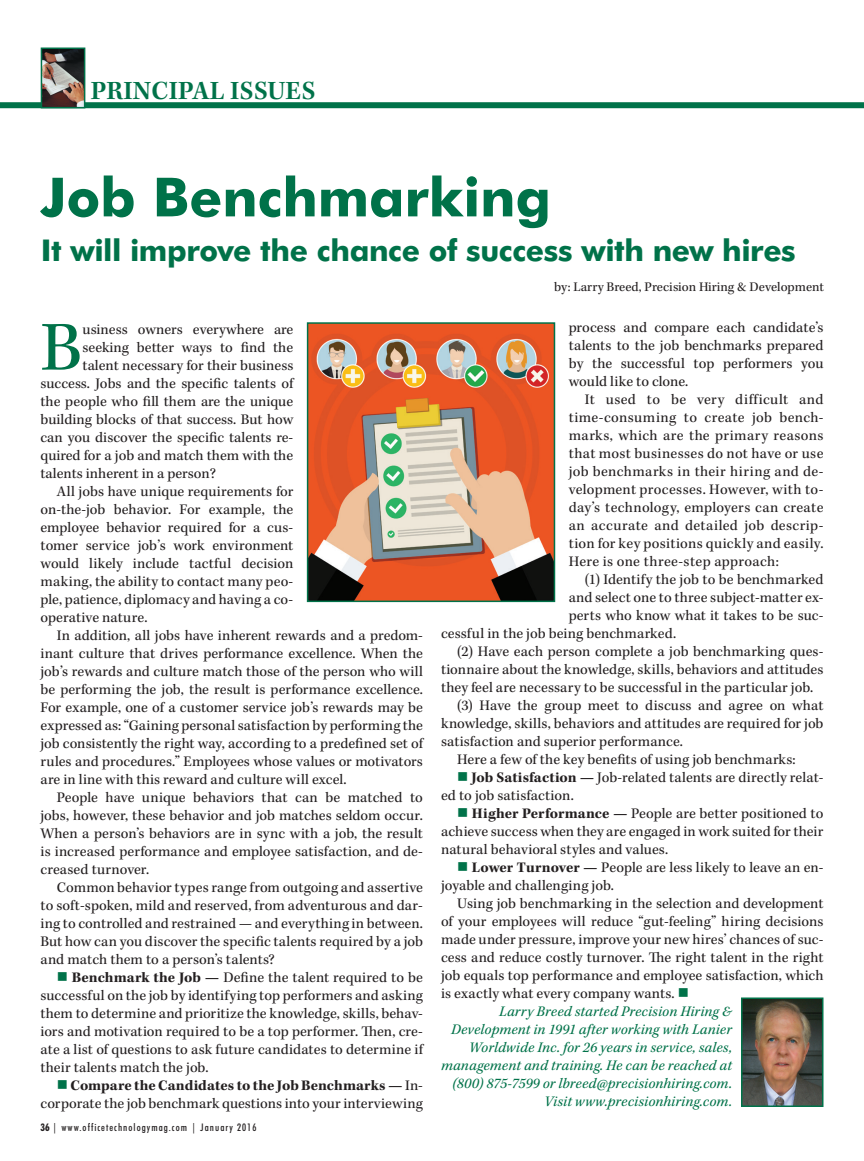
<style>
.page{position:relative;width:864px;height:1161px;background:#fff}
.page>*{position:absolute;margin:0;border:0;box-sizing:border-box;transform-origin:0 0}
.First_Para{font:71.85px "Kepler Std";color:#007249}
.Headline{font:700 54px "Futura BT";color:#007249}
.Headline-2{font:700 30px "Futura BT";letter-spacing:-.01em;color:#007249}
.t1{font:600 27px "Kepler Std";letter-spacing:.01em;color:#007249}
.Body{font:15px/18px "Kepler Std";letter-spacing:.01em;color:#231f20;text-align:justify}
.First_Para-2{font:15px "Kepler Std";color:#231f20}
.Author_info{font:italic 15px/18px "Kepler Std";letter-spacing:.01em;color:#007249;text-align:right}
.Byline{font:13.5px "Kepler Std";color:#231f20}
.t2{font:500 condensed 10.5px "Futura BT";letter-spacing:.1em;color:#231f20}
.s1{color:#007249}
.s2{font-weight:700}
</style>
<div class="page">
<div style="left:0;top:102px;width:864px;height:6px;background:#007249"></div>
<img style="left:44px;top:51px;width:38px;height:54px">
<div style="left:41px;top:48px;width:44px;height:60px;border:2px solid #007249"></div>
<img style="left:744px;top:1001px;width:77px;height:103px">
<div style="left:741px;top:998px;width:83px;height:109px;border:2px solid #007249"></div>
<img style="left:310px;top:325px;width:242px;height:274px">
<div style="left:307px;top:322px;width:248px;height:280px;border:2px solid #007249"></div>
<p class="t1" style="left:91px;top:75px;width:226px">PRINCIPAL ISSUES</p>
<p class="Headline" style="left:41px;top:164px;width:512px">Job Benchmarking</p>
<p class="Headline-2" style="left:41px;top:232px;width:757px">It will improve the chance of success with new hires</p>
<p class="Byline" style="left:554px;top:279px;width:271px">by: Larry Breed, Precision Hiring &amp; Development</p>
<p class="First_Para" style="left:40px;top:307px;width:44px">B</p>
<p class="First_Para-2" style="left:83px;top:320px;width:212px">usiness owners everywhere are</p>
<p class="First_Para-2" style="left:83px;top:338px;width:212px">seeking better ways to find the</p>
<p class="First_Para-2" style="left:83px;top:356px;width:212px">talent necessary for their business</p>
<p class="First_Para-2" style="left:40px;top:374px;width:254px">success. Jobs and the specific talents of</p>
<p class="First_Para-2" style="left:40px;top:392px;width:254px">the people who fill them are the unique</p>
<p class="First_Para-2" style="left:40px;top:410px;width:254px">building blocks of that success. But how</p>
<p class="First_Para-2" style="left:40px;top:428px;width:254px">can you discover the specific talents re-</p>
<p class="First_Para-2" style="left:40px;top:446px;width:254px">quired for a job and match them with the</p>
<p class="First_Para-2" style="left:40px;top:464px;width:177px">talents inherent in a person?</p>
<p class="Body" style="left:40px;top:482px;width:254px;text-indent:16px">All jobs have unique requirements for on-the-job behavior. For example, the employee behavior required for a cus&shy;tomer service job’s work environment would likely include tactful decision making, the ability to contact many peo&shy;ple, patience, diplomacy and having a co&shy;operative nature.</p>
<p class="Body" style="left:40px;top:626px;width:384px;text-indent:16px">In addition, all jobs have inherent rewards and a predom&shy;inant culture that drives performance excellence. When the job’s rewards and culture match those of the person who will be performing the job, the result is performance excellence.<br>For example, one of a customer service job’s rewards may be expressed as: “Gaining personal satisfaction by performing the job consistently the right way, according to a predefined set of rules and procedures.” Employees whose values or motivators are in line with this reward and culture will excel.</p>
<p class="Body" style="left:40px;top:788px;width:384px;text-indent:16px">People have unique behaviors that can be matched to jobs, however, these behavior and job matches seldom occur.<br>When a person’s behaviors are in sync with a job, the result is increased performance and employee satisfaction, and de&shy;creased turnover.</p>
<p class="Body" style="left:40px;top:878px;width:384px;text-indent:16px">Common behavior types range from outgoing and assertive to soft-spoken, mild and reserved, from adventurous and dar&shy;ing to controlled and restrained — and everything in between.<br>But how can you discover the specific talents required by a job and match them to a person’s talents?</p>
<p class="Body" style="left:40px;top:968px;width:384px;text-indent:16px"><span class="s1">■</span> <span class="s2">Benchmark the Job —</span> Define the talent required to be successful on the job by identifying top performers and asking them to determine and prioritize the knowledge, skills, behav&shy;iors and motivation required to be a top performer. Then, cre&shy;ate a list of questions to ask future candidates to determine if their talents match the job.</p>
<p class="Body" style="left:40px;top:1076px;width:384px;text-align:right"><span class="s1">■</span> <span class="s2">Compare the Candidates to the Job Benchmarks —</span> In&shy;corporate the job benchmark questions into your interviewing</p>
<p class="t2" style="left:40px;top:1121px;width:217px"><span class="s2">36</span> | www.officetechnologymag.com | January 2016</p>
<p class="Body" style="left:569px;top:319px;width:256px">process and compare each candidate’s talents to the job benchmarks prepared by the successful top performers you would like to clone.</p>
<p class="Body" style="left:569px;top:391px;width:256px;text-indent:16px">It used to be very difficult and time-consuming to create job bench&shy;marks, which are the primary reasons that most businesses do not have or use job benchmarks in their hiring and de&shy;velopment processes. However, with to&shy;day’s technology, employers can create an accurate and detailed job descrip&shy;tion for key positions quickly and easily.<br>Here is one three-step approach:</p>
<p class="Body" style="left:585px;top:571px;width:240px">(1) Identify the job to be benchmarked</p>
<p class="Body" style="left:569px;top:589px;width:256px">and select one to three subject-matter ex-</p>
<p class="Body" style="left:569px;top:607px;width:256px">perts who know what it takes to be suc-</p>
<p class="Body" style="left:441px;top:625px;width:237px">cessful in the job being benchmarked.</p>
<p class="Body" style="left:441px;top:643px;width:384px;text-indent:16px">(2) Have each person complete a job benchmarking ques&shy;tionnaire about the knowledge, skills, behaviors and attitudes they feel are necessary to be successful in the particular job.</p>
<p class="Body" style="left:441px;top:697px;width:384px;text-indent:16px">(3) Have the group meet to discuss and agree on what knowledge, skills, behaviors and attitudes are required for job satisfaction and superior performance.</p>
<p class="Body" style="left:457px;top:751px;width:340px">Here a few of the key benefits of using job benchmarks:</p>
<p class="Body" style="left:441px;top:769px;width:384px;text-indent:16px"><span class="s1">■</span> <span class="s2">Job Satisfaction —</span> Job-related talents are directly relat&shy;ed to job satisfaction.</p>
<p class="Body" style="left:441px;top:805px;width:384px;text-indent:16px"><span class="s1">■</span> <span class="s2">Higher Performance —</span> People are better positioned to achieve success when they are engaged in work suited for their natural behavioral styles and values.</p>
<p class="Body" style="left:441px;top:859px;width:384px;text-indent:16px"><span class="s1">■</span> <span class="s2">Lower Turnover —</span> People are less likely to leave an en&shy;joyable and challenging job.</p>
<p class="Body" style="left:441px;top:895px;width:384px;text-indent:16px">Using job benchmarking in the selection and development of your employees will reduce “gut-feeling” hiring decisions made under pressure, improve your new hires’ chances of suc&shy;cess and reduce costly turnover. The right talent in the right job equals top performance and employee satisfaction, which is exactly what every company wants. <span class="s1">■</span></p>
<p class="Author_info" style="left:499px;top:1003px;width:234px">Larry Breed started Precision Hiring &amp;</p>
<p class="Author_info" style="left:451px;top:1021px;width:282px">Development in 1991 after working with Lanier<br>Worldwide Inc. for 26 years in service, sales,</p>
<p class="Author_info" style="left:441px;top:1057px;width:293px">management and training. He can be reached at (800) 875-7599 or lbreed@precisionhiring.com.</p>
<p class="Author_info" style="left:544px;top:1093px;width:189px">Visit www.precisionhiring.com.</p>
</div>
